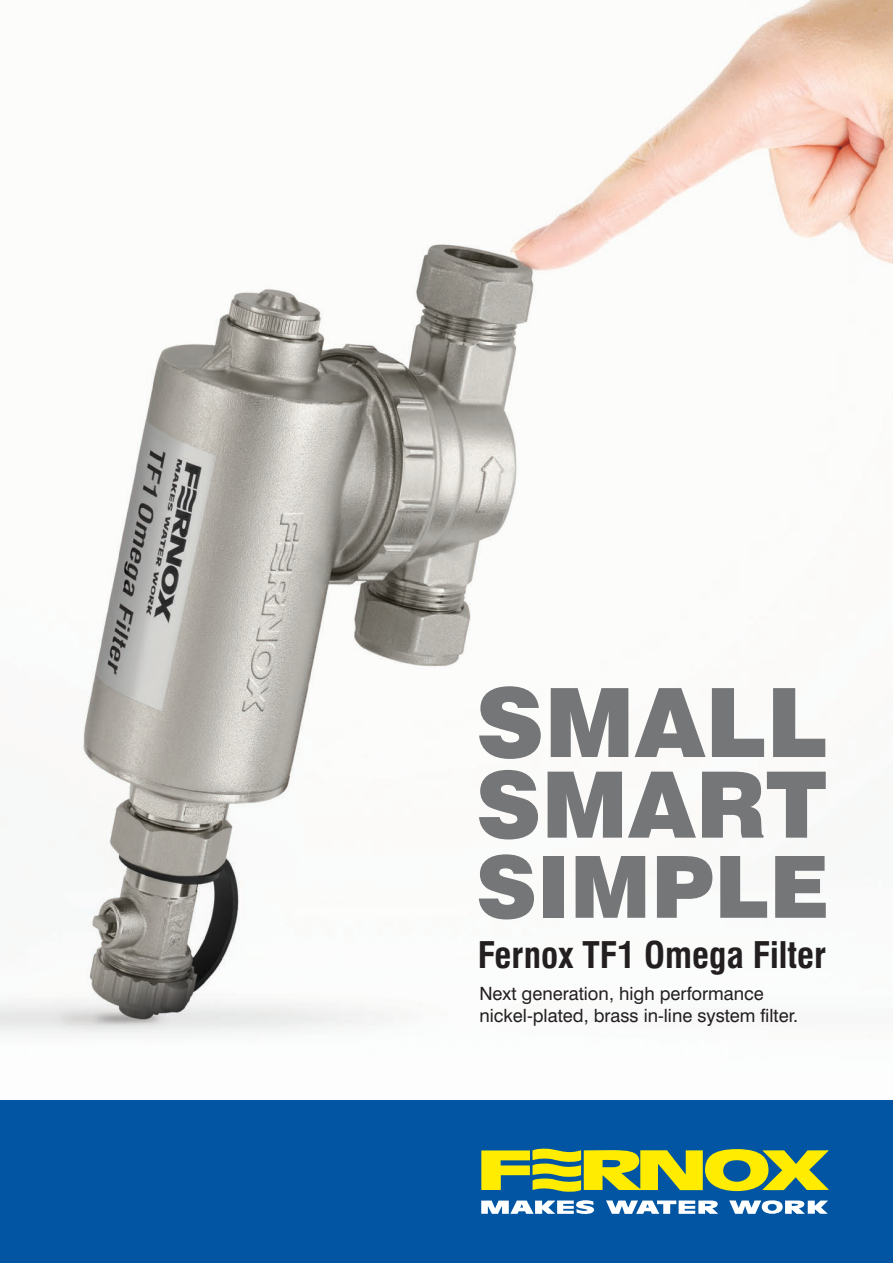
<style>
.page{position:relative;width:893px;height:1263px;background:#fff}
.page>*{position:absolute;margin:0;border:0;box-sizing:border-box;transform-origin:0 0}
.t1{font:900 95.85px "Swiss 721 BT";color:#747678}
.t2{font:900 91.8px "Swiss 721 BT";color:#747678}
.t3{font:900 85.95px "Swiss 721 BT";color:#747678}
.t4{font:700 condensed 35.7px "Swiss 721 BT";color:#231f20}
.t5{font:18.3px/21.9px "Swiss 721 BT";color:#231f20}
</style>
<div class="page">
<img style="left:0;top:0;width:893px;height:1036px">
<div style="left:0;top:1100px;width:893px;height:163px;background:#0155a2"></div>
<svg style="left:481px;top:1148px;width:348px;height:44px"></svg>
<svg style="left:481px;top:1200px;width:113px;height:14px"></svg>
<svg style="left:606px;top:1200px;width:112px;height:14px"></svg>
<svg style="left:729px;top:1200px;width:99px;height:14px"></svg>
<p class="t1" style="left:476px;top:664px;width:353px">SMALL</p>
<p class="t2" style="left:476px;top:749px;width:352px">SMART</p>
<p class="t3" style="left:476px;top:835px;width:355px">SIMPLE</p>
<p class="t4" style="left:478px;top:934px;width:350px">Fernox TF1 Omega Filter</p>
<p class="t5" style="left:479px;top:983px;width:320px">Next generation, high performance nickel-plated, brass in-line system filter.</p>
</div>
